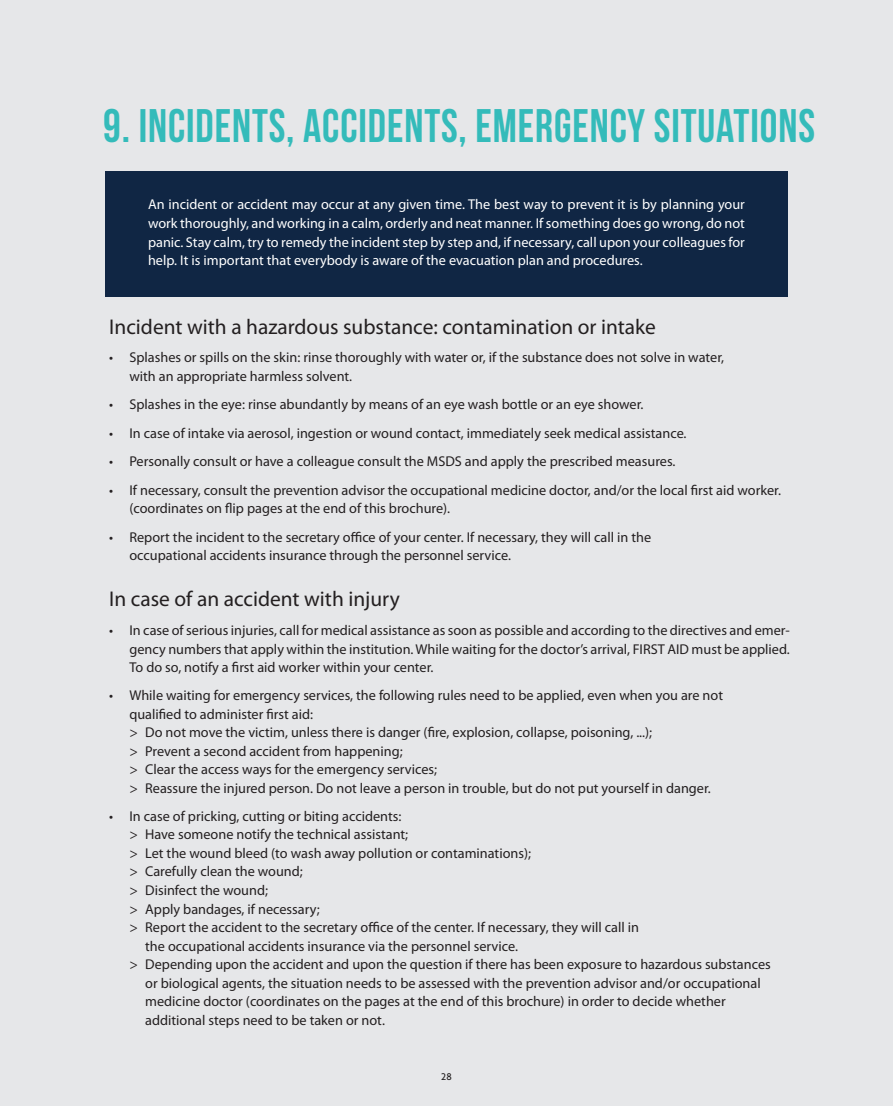
<style>
.page{position:relative;width:893px;height:1106px;background:#e6e7e9}
.page>*{position:absolute;margin:0;border:0;box-sizing:border-box;transform-origin:0 0}
.t1{font:47.1px "Bebas Neue";letter-spacing:.02em;color:#34bbba;scale:.95 1}
.t2{font:21.3px "Myriad Pro";color:#231f20}
.t3{font:14.25px/18.5px "Myriad Pro";color:#231f20;text-align:justify}
.t4{font:14.25px/18.8px "Myriad Pro";color:#fff;text-align:justify}
.t5{font:500 10.5px "Agenda";color:#231f20}
</style>
<div class="page">
<div style="left:105px;top:171px;width:683px;height:125px;background:#102644"></div>
<p class="t1" style="left:103px;top:99px;width:751px">9. INCIDENTS, ACCIDENTS, EMERGENCY SITUATIONS</p>
<p class="t4" style="left:148px;top:195px;width:598px">An incident or accident may occur at any given time. The best way to prevent it is by planning your work thoroughly, and working in a calm, orderly and neat manner. If something does go wrong, do not panic. Stay calm, try to remedy the incident step by step and, if necessary, call upon your colleagues for help. It is important that everybody is aware of the evacuation plan and procedures.</p>
<p class="t2" style="left:109px;top:315px;width:548px">Incident with a hazardous substance: contamination or intake</p>
<p class="t3" style="left:109px;top:348px;width:616px">• Splashes or spills on the skin: rinse thoroughly with water or, if the substance does not solve in water,</p>
<p class="t3" style="left:129px;top:367px;width:224px">with an appropriate harmless solvent.</p>
<p class="t3" style="left:109px;top:395px;width:536px">• Splashes in the eye: rinse abundantly by means of an eye wash bottle or an eye shower.</p>
<p class="t3" style="left:109px;top:424px;width:579px">• In case of intake via aerosol, ingestion or wound contact, immediately seek medical assistance.</p>
<p class="t3" style="left:109px;top:452px;width:568px">• Personally consult or have a colleague consult the MSDS and apply the prescribed measures.</p>
<p class="t3" style="left:109px;top:481px;width:673px">• If necessary, consult the prevention advisor the occupational medicine doctor, and/or the local first aid worker.</p>
<p class="t3" style="left:129px;top:499px;width:322px">(coordinates on flip pages at the end of this brochure).</p>
<p class="t3" style="left:109px;top:528px;width:544px">• Report the incident to the secretary office of your center. If necessary, they will call in the</p>
<p class="t3" style="left:129px;top:546px;width:383px">occupational accidents insurance through the personnel service.</p>
<p class="t2" style="left:109px;top:587px;width:292px">In case of an accident with injury</p>
<p class="t3" style="left:129px;top:621px;width:662px;text-indent:-20px">• In case of serious injuries, call for medical assistance as soon as possible and according to the directives and emer&shy;gency numbers that apply within the institution. While waiting for the doctor’s arrival, FIRST AID must be applied.<br>To do so, notify a first aid worker within your center.</p>
<p class="t3" style="left:109px;top:686px;width:615px">• While waiting for emergency services, the following rules need to be applied, even when you are not</p>
<p class="t3" style="left:129px;top:705px;width:185px">qualified to administer first aid:</p>
<p class="t3" style="left:129px;top:723px;width:524px">&gt; Do not move the victim, unless there is danger (fire, explosion, collapse, poisoning, ...);</p>
<p class="t3" style="left:129px;top:742px;width:275px">&gt; Prevent a second accident from happening;</p>
<p class="t3" style="left:129px;top:760px;width:309px">&gt; Clear the access ways for the emergency services;</p>
<p class="t3" style="left:129px;top:779px;width:583px">&gt; Reassure the injured person. Do not leave a person in trouble, but do not put yourself in danger.</p>
<p class="t3" style="left:109px;top:807px;width:294px">• In case of pricking, cutting or biting accidents:</p>
<p class="t3" style="left:129px;top:825px;width:280px">&gt; Have someone notify the technical assistant;</p>
<p class="t3" style="left:129px;top:844px;width:403px">&gt; Let the wound bleed (to wash away pollution or contaminations);</p>
<p class="t3" style="left:129px;top:862px;width:175px">&gt; Carefully clean the wound;</p>
<p class="t3" style="left:129px;top:881px;width:140px">&gt; Disinfect the wound;</p>
<p class="t3" style="left:129px;top:899px;width:192px">&gt; Apply bandages, if necessary;</p>
<p class="t3" style="left:129px;top:918px;width:511px">&gt; Report the accident to the secretary office of the center. If necessary, they will call in</p>
<p class="t3" style="left:145px;top:936px;width:374px">the occupational accidents insurance via the personnel service.</p>
<p class="t3" style="left:145px;top:955px;width:627px;text-align:left;text-indent:-16px">&gt; Depending upon the accident and upon the question if there has been exposure to hazardous substances or biological agents, the situation needs to be assessed with the prevention advisor and/or occupational medicine doctor (coordinates on the pages at the end of this brochure) in order to decide whether additional steps need to be taken or not.</p>
<p class="t5" style="left:441px;top:1070px;width:12px">28</p>
</div>
